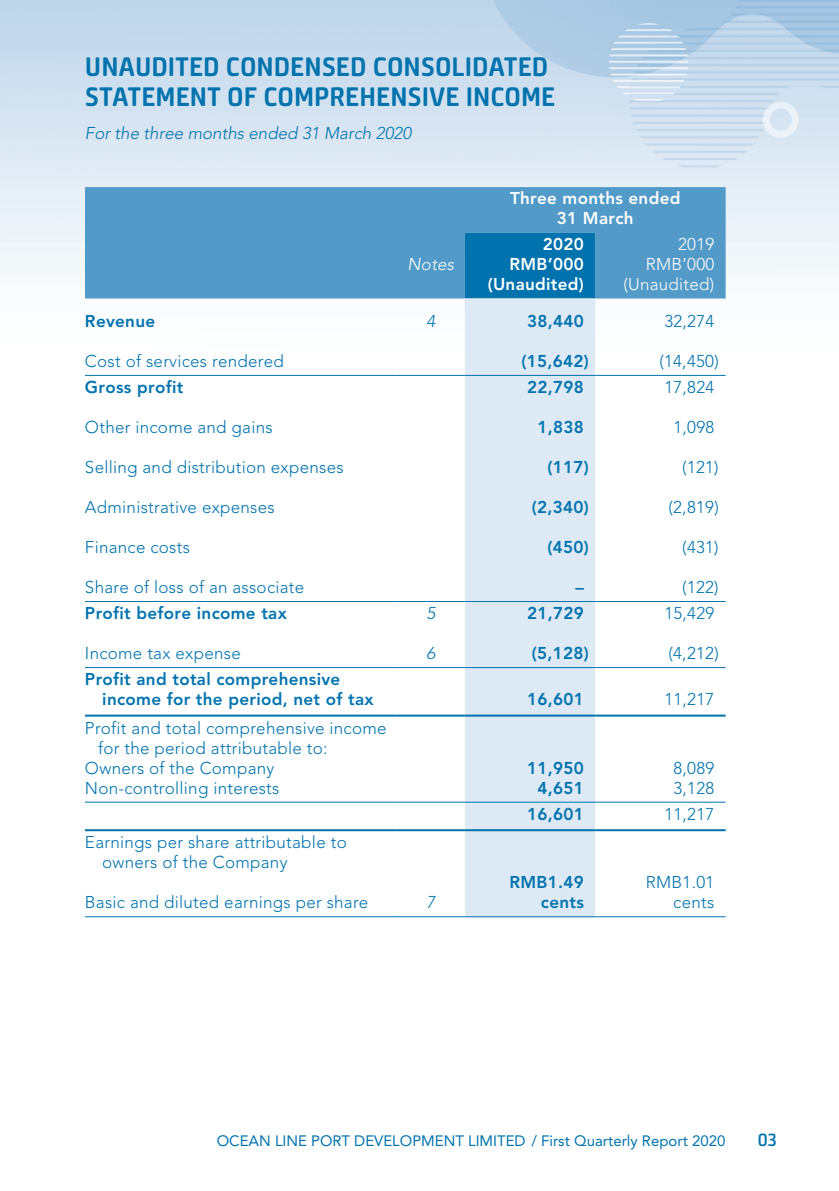
<style>
.page{position:relative;width:839px;height:1191px;background:#fff}
.page>*{position:absolute;margin:0;border:0;box-sizing:border-box;transform-origin:0 0}
.t1{font:700 30px/30px "Neuron";letter-spacing:.02em;color:#0073ae}
.t2{font:600 20px "Neuron";color:#0073ae}
._50_Table_txt{font:300 17px "Avenir LT Std";letter-spacing:.015em;color:#0073ae}
._50_Table_txt-2{font:800 17px "Avenir LT Std";letter-spacing:.02em;color:#0073ae}
._50_Table_txt-3{font:800 17px "Avenir LT Std";letter-spacing:.02em;color:#fff}
._50_Table_txt-4{font:italic 300 17px "Avenir LT Std";color:#0073ae}
._50_Table_txt-5{font:300 17px "Avenir LT Std";letter-spacing:.015em;color:#fff}
._50_Table_txt-6{font:italic 300 17px "Avenir LT Std";letter-spacing:.015em;color:#fff}
.t3{font:15px "Avenir LT Std";color:#0073ae}
</style>
<div class="page">
<div style="left:85px;top:187px;width:641px;height:111px;background:#529ac8"></div>
<div style="left:465px;top:233px;width:130px;height:65px;background:#0073ae"></div>
<div style="left:465px;top:298px;width:130px;height:618px;background:#dde9f4"></div>
<hr style="left:85px;top:375px;width:312px;height:1px;background:#0073ae">
<hr style="left:397px;top:375px;width:68px;height:1px;background:#0073ae">
<hr style="left:465px;top:375px;width:130px;height:1px;background:#0073ae">
<hr style="left:595px;top:375px;width:131px;height:1px;background:#0073ae">
<hr style="left:85px;top:601px;width:312px;height:1px;background:#0073ae">
<hr style="left:397px;top:601px;width:68px;height:1px;background:#0073ae">
<hr style="left:465px;top:601px;width:130px;height:1px;background:#0073ae">
<hr style="left:595px;top:601px;width:131px;height:1px;background:#0073ae">
<hr style="left:85px;top:667px;width:312px;height:1px;background:#0073ae">
<hr style="left:397px;top:667px;width:68px;height:1px;background:#0073ae">
<hr style="left:465px;top:667px;width:130px;height:1px;background:#0073ae">
<hr style="left:595px;top:667px;width:131px;height:1px;background:#0073ae">
<hr style="left:85px;top:714px;width:312px;height:2px;background:#0073ae">
<hr style="left:397px;top:714px;width:68px;height:2px;background:#0073ae">
<hr style="left:465px;top:714px;width:130px;height:2px;background:#0073ae">
<hr style="left:595px;top:714px;width:131px;height:2px;background:#0073ae">
<hr style="left:85px;top:801px;width:312px;height:1px;background:#0073ae">
<hr style="left:397px;top:801px;width:68px;height:1px;background:#0073ae">
<hr style="left:465px;top:801px;width:130px;height:1px;background:#0073ae">
<hr style="left:595px;top:801px;width:131px;height:1px;background:#0073ae">
<hr style="left:85px;top:829px;width:312px;height:2px;background:#0073ae">
<hr style="left:397px;top:829px;width:68px;height:2px;background:#0073ae">
<hr style="left:465px;top:829px;width:130px;height:2px;background:#0073ae">
<hr style="left:595px;top:829px;width:131px;height:2px;background:#0073ae">
<hr style="left:85px;top:916px;width:312px;height:1px;background:#0073ae">
<hr style="left:397px;top:916px;width:68px;height:1px;background:#0073ae">
<hr style="left:465px;top:916px;width:130px;height:1px;background:#0073ae">
<hr style="left:595px;top:916px;width:131px;height:1px;background:#0073ae">
<p class="t1" style="left:85px;top:52px;width:471px">UNAUDITED CONDENSED CONSOLIDATED<br>STATEMENT OF COMPREHENSIVE INCOME</p>
<p class="_50_Table_txt-4" style="left:85px;top:123px;width:328px">For the three months ended 31 March 2020</p>
<p class="_50_Table_txt-3" style="left:510px;top:188px;width:172px">Three months ended</p>
<p class="_50_Table_txt-3" style="left:557px;top:208px;width:78px">31 March</p>
<p class="_50_Table_txt-3" style="left:543px;top:234px;width:43px">2020</p>
<p class="_50_Table_txt-5" style="left:678px;top:234px;width:38px">2019</p>
<p class="_50_Table_txt-6" style="left:407px;top:254px;width:48px">Notes</p>
<p class="_50_Table_txt-3" style="left:509px;top:254px;width:76px">RMB’000</p>
<p class="_50_Table_txt-5" style="left:646px;top:254px;width:70px">RMB’000</p>
<p class="_50_Table_txt-3" style="left:488px;top:274px;width:98px">(Unaudited)</p>
<p class="_50_Table_txt-5" style="left:623px;top:274px;width:92px">(Unaudited)</p>
<p class="_50_Table_txt-2" style="left:85px;top:311px;width:72px">Revenue</p>
<p class="_50_Table_txt-4" style="left:426px;top:311px;width:10px">4</p>
<p class="_50_Table_txt-2" style="left:527px;top:311px;width:58px">38,440</p>
<p class="_50_Table_txt" style="left:664px;top:311px;width:51px">32,274</p>
<p class="_50_Table_txt" style="left:85px;top:351px;width:200px">Cost of services rendered</p>
<p class="_50_Table_txt-2" style="left:521px;top:351px;width:69px">(15,642)</p>
<p class="_50_Table_txt" style="left:659px;top:351px;width:61px">(14,450)</p>
<p class="_50_Table_txt-2" style="left:85px;top:377px;width:100px">Gross profit</p>
<p class="_50_Table_txt-2" style="left:527px;top:377px;width:58px">22,798</p>
<p class="_50_Table_txt" style="left:664px;top:377px;width:51px">17,824</p>
<p class="_50_Table_txt" style="left:85px;top:417px;width:189px">Other income and gains</p>
<p class="_50_Table_txt-2" style="left:537px;top:417px;width:48px">1,838</p>
<p class="_50_Table_txt" style="left:673px;top:417px;width:42px">1,098</p>
<p class="_50_Table_txt" style="left:85px;top:457px;width:260px">Selling and distribution expenses</p>
<p class="_50_Table_txt-2" style="left:547px;top:457px;width:43px">(117)</p>
<p class="_50_Table_txt" style="left:682px;top:457px;width:38px">(121)</p>
<p class="_50_Table_txt" style="left:85px;top:497px;width:191px">Administrative expenses</p>
<p class="_50_Table_txt-2" style="left:532px;top:497px;width:59px">(2,340)</p>
<p class="_50_Table_txt" style="left:668px;top:497px;width:52px">(2,819)</p>
<p class="_50_Table_txt" style="left:85px;top:537px;width:106px">Finance costs</p>
<p class="_50_Table_txt-2" style="left:547px;top:537px;width:43px">(450)</p>
<p class="_50_Table_txt" style="left:682px;top:537px;width:38px">(431)</p>
<p class="_50_Table_txt" style="left:85px;top:577px;width:221px">Share of loss of an associate</p>
<p class="_50_Table_txt-2" style="left:575px;top:577px;width:10px">–</p>
<p class="_50_Table_txt" style="left:682px;top:577px;width:38px">(122)</p>
<p class="_50_Table_txt-2" style="left:85px;top:603px;width:203px">Profit before income tax</p>
<p class="_50_Table_txt-4" style="left:426px;top:603px;width:10px">5</p>
<p class="_50_Table_txt-2" style="left:527px;top:603px;width:58px">21,729</p>
<p class="_50_Table_txt" style="left:664px;top:603px;width:51px">15,429</p>
<p class="_50_Table_txt" style="left:85px;top:643px;width:157px">Income tax expense</p>
<p class="_50_Table_txt-4" style="left:426px;top:643px;width:10px">6</p>
<p class="_50_Table_txt-2" style="left:532px;top:643px;width:59px">(5,128)</p>
<p class="_50_Table_txt" style="left:668px;top:643px;width:52px">(4,212)</p>
<p class="_50_Table_txt-2" style="left:85px;top:669px;width:257px">Profit and total comprehensive</p>
<p class="_50_Table_txt-2" style="left:102px;top:689px;width:273px">income for the period, net of tax</p>
<p class="_50_Table_txt-2" style="left:527px;top:689px;width:58px">16,601</p>
<p class="_50_Table_txt" style="left:664px;top:689px;width:51px">11,217</p>
<p class="_50_Table_txt" style="left:85px;top:718px;width:303px">Profit and total comprehensive income</p>
<p class="_50_Table_txt" style="left:98px;top:738px;width:231px">for the period attributable to:</p>
<p class="_50_Table_txt" style="left:85px;top:758px;width:191px">Owners of the Company</p>
<p class="_50_Table_txt-2" style="left:527px;top:757px;width:58px">11,950</p>
<p class="_50_Table_txt" style="left:673px;top:758px;width:42px">8,089</p>
<p class="_50_Table_txt" style="left:85px;top:778px;width:196px">Non-controlling interests</p>
<p class="_50_Table_txt-2" style="left:537px;top:777px;width:48px">4,651</p>
<p class="_50_Table_txt" style="left:673px;top:778px;width:42px">3,128</p>
<p class="_50_Table_txt-2" style="left:527px;top:803px;width:58px">16,601</p>
<p class="_50_Table_txt" style="left:664px;top:804px;width:51px">11,217</p>
<p class="_50_Table_txt" style="left:85px;top:832px;width:263px">Earnings per share attributable to</p>
<p class="_50_Table_txt" style="left:102px;top:852px;width:187px">owners of the Company</p>
<p class="_50_Table_txt" style="left:85px;top:892px;width:285px">Basic and diluted earnings per share</p>
<p class="_50_Table_txt-4" style="left:426px;top:892px;width:10px">7</p>
<p class="_50_Table_txt-2" style="left:509px;top:872px;width:76px">RMB1.49</p>
<p class="_50_Table_txt-2" style="left:541px;top:892px;width:45px">cents</p>
<p class="_50_Table_txt" style="left:646px;top:872px;width:70px">RMB1.01</p>
<p class="_50_Table_txt" style="left:673px;top:892px;width:43px">cents</p>
<p class="t3" style="left:217px;top:1132px;width:510px">OCEAN LINE PORT DEVELOPMENT LIMITED / First Quarterly Report 2020</p>
<p class="t2" style="left:758px;top:1128px;width:20px">03</p>
</div>
